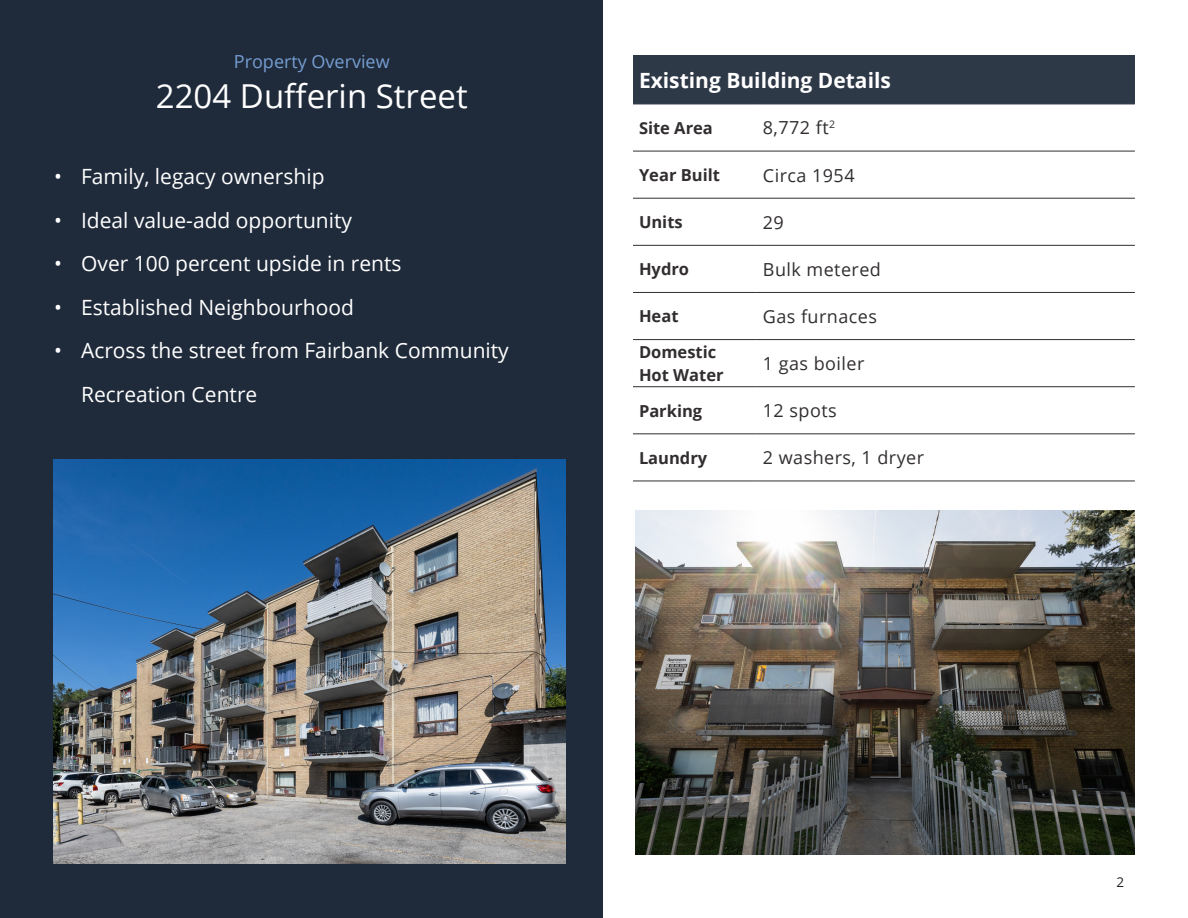
<style>
.page{position:relative;width:1188px;height:918px;background:#fff}
.page>*{position:absolute;margin:0;border:0;box-sizing:border-box;transform-origin:0 0}
.t1{font:33px "Open Sans";color:#fff}
.t2{font:21px/43.5px "Open Sans";color:#fff}
.t3{font:700 21px "Open Sans";color:#fff}
.t4{font:18px "Open Sans";letter-spacing:.025em;color:#231f20}
.t5{font:18px "Open Sans";color:#759ed2}
.t6{font:700 16.5px/22.5px "Open Sans";color:#231f20}
.t7{font:13.5px "Open Sans";color:#231f20}
</style>
<div class="page">
<div style="left:633px;top:56px;width:502px;height:48px;background:#2e3947"></div>
<svg style="left:633px;top:150px;width:502px;height:331px"></svg>
<hr style="left:633px;top:55px;width:124px;height:1px;background:#1f2a3a">
<hr style="left:757px;top:55px;width:378px;height:1px;background:#1f2a3a">
<hr style="left:633px;top:104px;width:124px;height:1px;background:#1f2a3a">
<hr style="left:757px;top:104px;width:378px;height:1px;background:#1f2a3a">
<hr style="left:633px;top:151px;width:124px;height:1px;background:#231f20">
<hr style="left:633px;top:198px;width:124px;height:1px;background:#231f20">
<hr style="left:633px;top:245px;width:124px;height:1px;background:#231f20">
<hr style="left:633px;top:292px;width:124px;height:1px;background:#231f20">
<hr style="left:633px;top:339px;width:124px;height:1px;background:#231f20">
<hr style="left:633px;top:386px;width:124px;height:1px;background:#231f20">
<hr style="left:633px;top:434px;width:124px;height:1px;background:#231f20">
<hr style="left:633px;top:481px;width:124px;height:1px;background:#231f20">
<hr style="left:757px;top:151px;width:378px;height:1px;background:#231f20">
<hr style="left:757px;top:198px;width:378px;height:1px;background:#231f20">
<hr style="left:757px;top:245px;width:378px;height:1px;background:#231f20">
<hr style="left:757px;top:292px;width:378px;height:1px;background:#231f20">
<hr style="left:757px;top:339px;width:378px;height:1px;background:#231f20">
<hr style="left:757px;top:386px;width:378px;height:1px;background:#231f20">
<hr style="left:757px;top:434px;width:378px;height:1px;background:#231f20">
<hr style="left:757px;top:481px;width:378px;height:1px;background:#231f20">
<div style="left:0;top:0;width:603px;height:918px;background:#1f2a3a"></div>
<img style="left:635px;top:510px;width:500px;height:345px">
<img style="left:53px;top:459px;width:512px;height:405px">
<p class="t5" style="left:234px;top:49px;width:157px">Property Overview</p>
<p class="t1" style="left:156px;top:73px;width:313px">2204 Dufferin Street</p>
<p class="t2" style="left:54px;top:154px;width:272px">• Family, legacy ownership</p>
<p class="t2" style="left:54px;top:198px;width:299px">• Ideal value-add opportunity</p>
<p class="t2" style="left:54px;top:241px;width:349px">• Over 100 percent upside in rents</p>
<p class="t2" style="left:54px;top:285px;width:301px">• Established Neighbourhood</p>
<p class="t2" style="left:81px;top:328px;width:429px;text-indent:-27px">• Across the street from Fairbank Community<br>Recreation Centre</p>
<p class="t3" style="left:639px;top:65px;width:253px">Existing Building Details</p>
<p class="t6" style="left:639px;top:116px;width:75px">Site Area</p>
<p class="t4" style="left:763px;top:116px;width:74px">8,772 ft<sup>2</sup></p>
<p class="t6" style="left:639px;top:163px;width:82px">Year Built</p>
<p class="t4" style="left:763px;top:163px;width:93px">Circa 1954</p>
<p class="t6" style="left:639px;top:210px;width:45px">Units</p>
<p class="t4" style="left:763px;top:210px;width:23px">29</p>
<p class="t6" style="left:639px;top:258px;width:52px">Hydro</p>
<p class="t4" style="left:763px;top:257px;width:120px">Bulk metered</p>
<p class="t6" style="left:639px;top:305px;width:41px">Heat</p>
<p class="t4" style="left:763px;top:304px;width:116px">Gas furnaces</p>
<p class="t6" style="left:639px;top:341px;width:86px">Domestic<br>Hot Water</p>
<p class="t4" style="left:763px;top:351px;width:103px">1 gas boiler</p>
<p class="t6" style="left:639px;top:399px;width:65px">Parking</p>
<p class="t4" style="left:763px;top:398px;width:75px">12 spots</p>
<p class="t6" style="left:639px;top:446px;width:70px">Laundry</p>
<p class="t4" style="left:763px;top:445px;width:163px">2 washers, 1 dryer</p>
<p class="t7" style="left:1117px;top:873px;width:9px">2</p>
</div>
